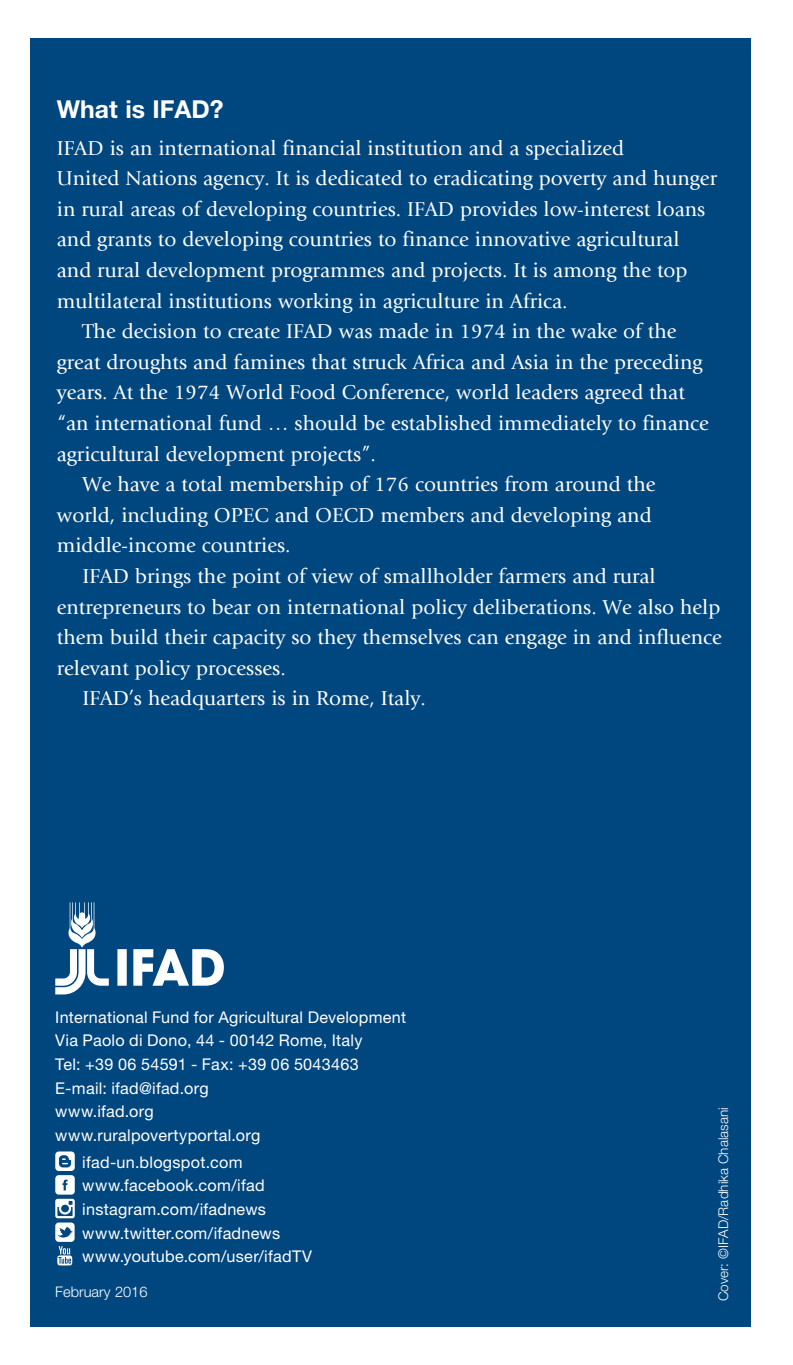
<style>
.page{position:relative;width:793px;height:1365px;background:#fff}
.page>*{position:absolute;margin:0;border:0;box-sizing:border-box;transform-origin:0 0}
.t1{font:700 24.75px "Helvetica Neue LT Std";color:#fff}
.t2{font:20.93px "Giovanni Std";color:#fff}
.t3{font:16.2px/23.6px "Helvetica Neue LT Std";letter-spacing:.015em;color:#fff}
.t4{font:300 14.62px "Helvetica Neue LT Std";color:#fff}
.t5{font:300 13.5px "Helvetica Neue LT Std";color:#fff}
</style>
<div class="page">
<div style="left:30px;top:38px;width:720px;height:1289px;background:#00467f"></div>
<svg style="left:117px;top:949px;width:107px;height:37px"></svg>
<svg style="left:55px;top:902px;width:54px;height:92px"></svg>
<svg style="left:55px;top:1151px;width:20px;height:114px"></svg>
<p class="t1" style="left:57px;top:94px;width:168px">What is IFAD?</p>
<p class="t2" style="left:57px;top:136px;width:569px">IFAD is an international financial institution and a specialized</p>
<p class="t2" style="left:57px;top:167px;width:662px">United Nations agency. It is dedicated to eradicating poverty and hunger</p>
<p class="t2" style="left:57px;top:197px;width:650px">in rural areas of developing countries. IFAD provides low-interest loans</p>
<p class="t2" style="left:57px;top:228px;width:624px">and grants to developing countries to finance innovative agricultural</p>
<p class="t2" style="left:57px;top:258px;width:632px">and rural development programmes and projects. It is among the top</p>
<p class="t2" style="left:57px;top:289px;width:512px">multilateral institutions working in agriculture in Africa.</p>
<p class="t2" style="left:82px;top:320px;width:596px">The decision to create IFAD was made in 1974 in the wake of the</p>
<p class="t2" style="left:57px;top:350px;width:647px">great droughts and famines that struck Africa and Asia in the preceding</p>
<p class="t2" style="left:57px;top:381px;width:630px">years. At the 1974 World Food Conference, world leaders agreed that</p>
<p class="t2" style="left:57px;top:411px;width:653px">“an international fund … should be established immediately to finance</p>
<p class="t2" style="left:57px;top:442px;width:321px">agricultural development projects”.</p>
<p class="t2" style="left:82px;top:473px;width:575px">We have a total membership of 176 countries from around the</p>
<p class="t2" style="left:57px;top:503px;width:596px">world, including OPEC and OECD members and developing and</p>
<p class="t2" style="left:57px;top:534px;width:235px">middle-income countries.</p>
<p class="t2" style="left:82px;top:564px;width:575px">IFAD brings the point of view of smallholder farmers and rural</p>
<p class="t2" style="left:57px;top:595px;width:665px">entrepreneurs to bear on international policy deliberations. We also help</p>
<p class="t2" style="left:57px;top:626px;width:667px">them build their capacity so they themselves can engage in and influence</p>
<p class="t2" style="left:57px;top:656px;width:230px">relevant policy processes.</p>
<p class="t2" style="left:82px;top:687px;width:345px">IFAD’s headquarters is in Rome, Italy.</p>
<p class="t3" style="left:55px;top:1005px;width:352px">International Fund for Agricultural Development<br>Via Paolo di Dono, 44 - 00142 Rome, Italy<br>Tel: +39 06 54591 - Fax: +39 06 5043463<br>E-mail: ifad@ifad.org<br>www.ifad.org<br>www.ruralpovertyportal.org</p>
<p class="t3" style="left:82px;top:1150px;width:231px">ifad-un.blogspot.com www.facebook.com/ifad instagram.com/ifadnews www.twitter.com/ifadnews www.youtube.com/user/ifadTV</p>
<p class="t4" style="left:55px;top:1282px;width:94px">February 2016</p>
<p class="t5" style="left:715px;top:1301px;width:195px;rotate:-90deg">Cover: ©IFAD/Radhika Chalasani</p>
</div>
